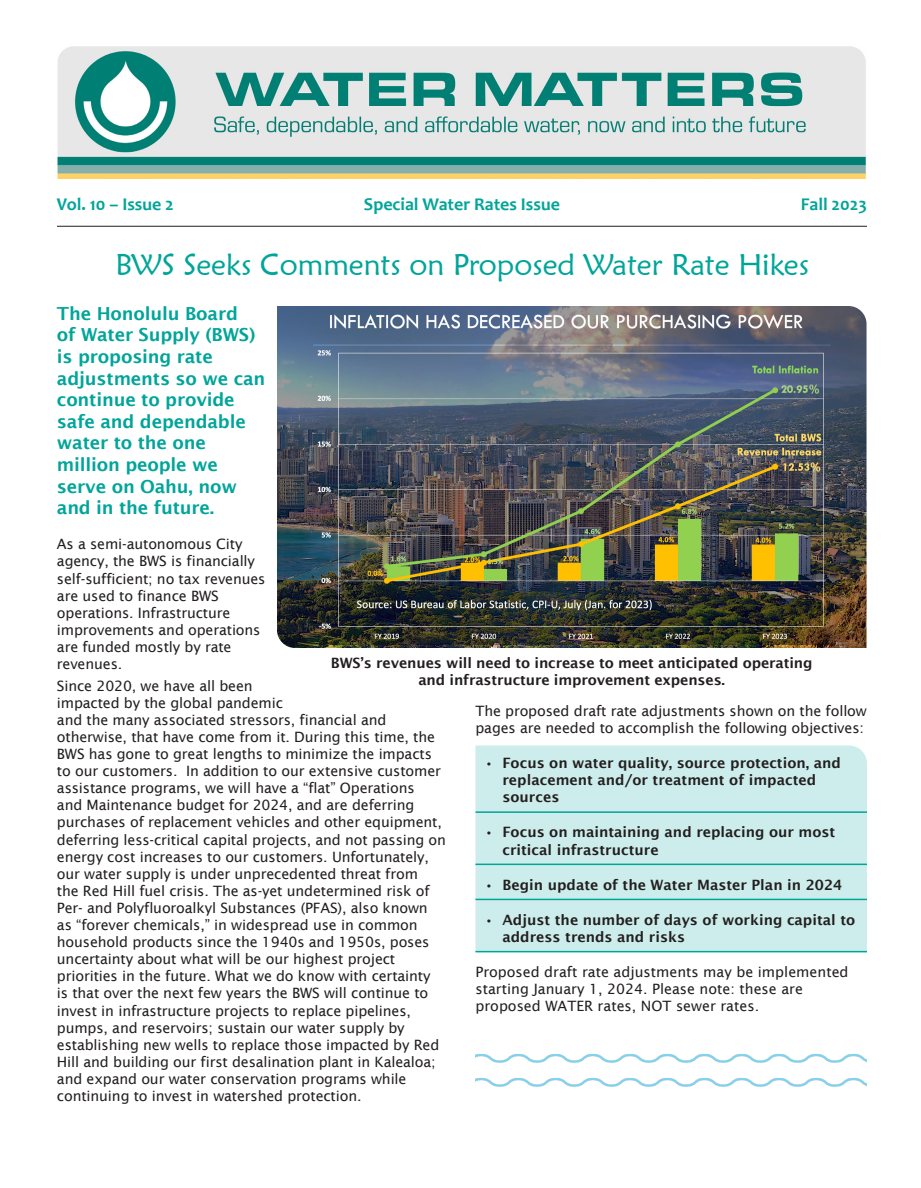
<style>
.page{position:relative;width:921px;height:1188px;background:#fff}
.page>*{position:absolute;margin:0;border:0;box-sizing:border-box;transform-origin:0 0}
.Headline_-_18pt_Maiandra{font:30px "Maiandra GD";color:#00a599}
.Body_-_9_5_pt_Lucida_Sans{font:600 18px/21.6px "Lucida Sans";letter-spacing:-.01em;color:#00a599}
.t1{font:700 18px "Candara";color:#00a599}
.Body_-_9_5_pt_Lucida_Sans-2{font:14.25px/17.1px "Lucida Sans";letter-spacing:-.01em;color:#231f20}
.Body_-_9_5_pt_Lucida_Sans-3{font:600 14.25px/17.1px "Lucida Sans";color:#231f20}
</style>
<div class="page">
<img style="left:57px;top:46px;width:809px;height:133px">
<hr style="left:57px;top:226px;width:810px;height:1px;background:#231f20">
<div style="left:475px;top:745px;width:392px;height:206px;background:#ccedeb"></div>
<img style="left:475px;top:1054px;width:392px;height:9px">
<img style="left:475px;top:1078px;width:392px;height:9px">
<img style="left:277px;top:306px;width:589px;height:342px">
<hr style="left:475px;top:811px;width:392px;height:2px;background:#00a599">
<hr style="left:475px;top:864px;width:392px;height:1px;background:#00a599">
<hr style="left:475px;top:899px;width:392px;height:1px;background:#00a599">
<hr style="left:475px;top:951px;width:392px;height:1px;background:#00a599">
<p class="t1" style="left:57px;top:192px;width:118px">Vol. 10 – Issue 2</p>
<p class="t1" style="left:364px;top:192px;width:198px">Special Water Rates Issue</p>
<p class="t1" style="left:801px;top:192px;width:68px">Fall 2023</p>
<p class="Headline_-_18pt_Maiandra" style="left:115px;top:246px;width:695px">BWS Seeks Comments on Proposed Water Rate Hikes</p>
<p class="Body_-_9_5_pt_Lucida_Sans" style="left:57px;top:303px;width:210px">The Honolulu Board<br>of Water Supply (BWS) is proposing rate adjustments so we can continue to provide safe and dependable water to the one million people we serve on Oahu, now and in the future.</p>
<p class="Body_-_9_5_pt_Lucida_Sans-2" style="left:57px;top:536px;width:210px">As a semi-autonomous City agency, the BWS is financially self-sufficient; no tax revenues are used to finance BWS operations. Infrastructure improvements and operations are funded mostly by rate revenues.</p>
<p class="Body_-_9_5_pt_Lucida_Sans-2" style="left:57px;top:677px;width:391px">Since 2020, we have all been<br>impacted by the global pandemic<br>and the many associated stressors, financial and otherwise, that have come from it. During this time, the BWS has gone to great lengths to minimize the impacts to our customers. In addition to our extensive customer assistance programs, we will have a “flat” Operations<br>and Maintenance budget for 2024, and are deferring purchases of replacement vehicles and other equipment, deferring less-critical capital projects, and not passing on energy cost increases to our customers. Unfortunately, our water supply is under unprecedented threat from<br>the Red Hill fuel crisis. The as-yet undetermined risk of Per- and Polyfluoroalkyl Substances (PFAS), also known as “forever chemicals,” in widespread use in common household products since the 1940s and 1950s, poses uncertainty about what will be our highest project priorities in the future. What we do know with certainty<br>is that over the next few years the BWS will continue to invest in infrastructure projects to replace pipelines, pumps, and reservoirs; sustain our water supply by establishing new wells to replace those impacted by Red Hill and building our first desalination plant in Kalealoa; and expand our water conservation programs while continuing to invest in watershed protection.</p>
<p class="Body_-_9_5_pt_Lucida_Sans-3" style="left:331px;top:654px;width:483px;text-align:center">BWS’s revenues will need to increase to meet anticipated operating and infrastructure improvement expenses.</p>
<p class="Body_-_9_5_pt_Lucida_Sans-2" style="left:475px;top:702px;width:393px">The proposed draft rate adjustments shown on the follow pages are needed to accomplish the following objectives:</p>
<p class="Body_-_9_5_pt_Lucida_Sans-3" style="left:502px;top:754px;width:340px;text-indent:-18px">• Focus on water quality, source protection, and replacement and/or treatment of impacted sources</p>
<p class="Body_-_9_5_pt_Lucida_Sans-3" style="left:502px;top:824px;width:334px;text-indent:-18px">• Focus on maintaining and replacing our most critical infrastructure</p>
<p class="Body_-_9_5_pt_Lucida_Sans-3" style="left:484px;top:876px;width:359px">• Begin update of the Water Master Plan in 2024</p>
<p class="Body_-_9_5_pt_Lucida_Sans-3" style="left:502px;top:911px;width:354px;text-indent:-18px">• Adjust the number of days of working capital to address trends and risks</p>
<p class="Body_-_9_5_pt_Lucida_Sans-2" style="left:475px;top:963px;width:375px">Proposed draft rate adjustments may be implemented starting January 1, 2024. Please note: these are proposed WATER rates, NOT sewer rates.</p>
</div>
